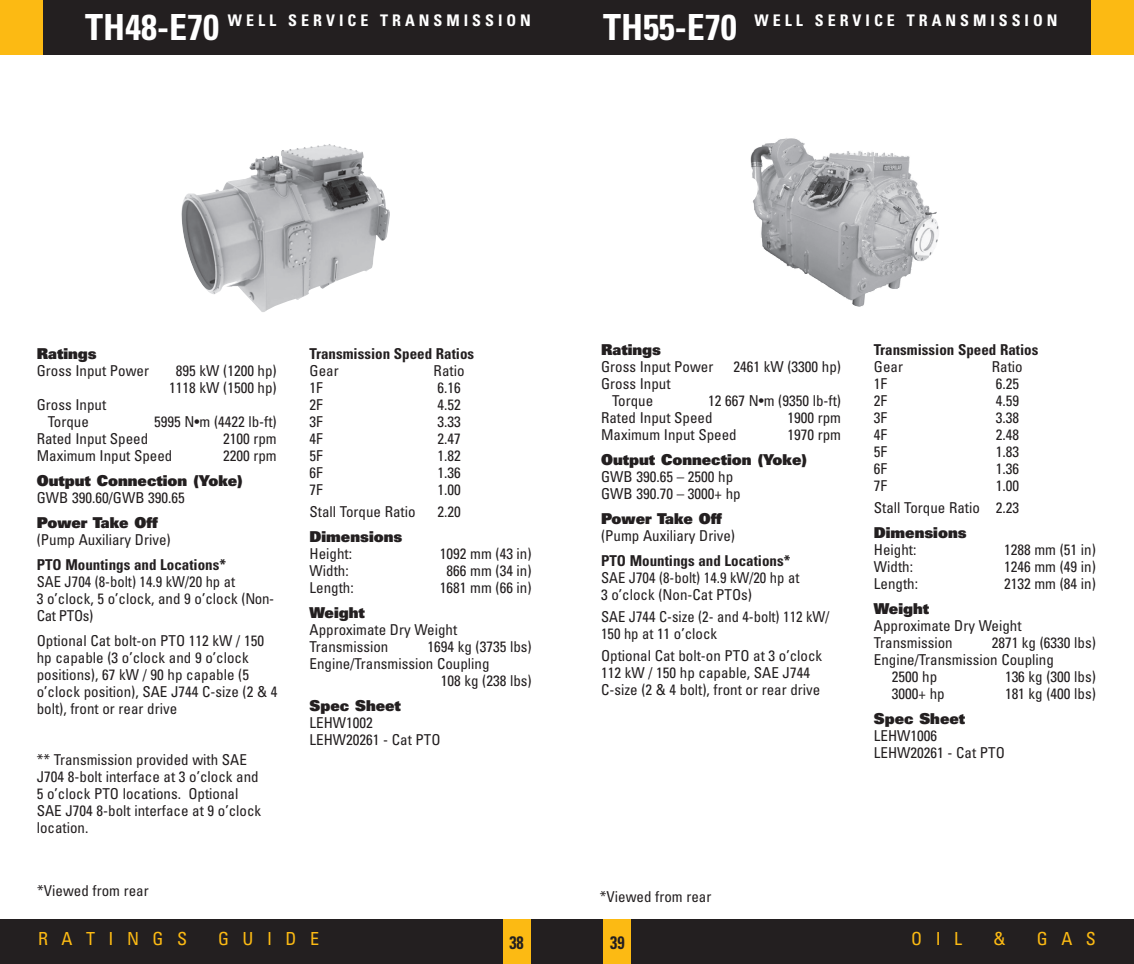
<style>
.page{position:relative;width:1134px;height:964px;background:#fff}
.page>*{position:absolute;margin:0;border:0;box-sizing:border-box;transform-origin:0 0}
.t1{font:700 condensed 36px "Univers LT Std";color:#fff}
.t2{font:condensed 18px "Univers LT Std";letter-spacing:.75em;color:#fcba13}
.t3{font:700 condensed 18px "Univers LT Std";color:#231f20;scale:.9 1}
.t4{font:700 condensed 16px "Univers LT Std";letter-spacing:.25em;color:#fff}
.t5{font:condensed 15px/17px "Univers LT Std";color:#231f20}
.t6{font:15px "Univers LT Std X Black";color:#231f20}
.t7{font:700 condensed 15px "Univers LT Std";color:#231f20}
</style>
<div class="page">
<div style="left:540px;top:0;width:594px;height:54px;background:#231f20"></div>
<div style="left:1092px;top:0;width:42px;height:54px;background:#fcba13"></div>
<div style="left:540px;top:919px;width:594px;height:45px;background:#231f20"></div>
<div style="left:604px;top:919px;width:27px;height:45px;background:#fcba13"></div>
<div style="left:0;top:0;width:594px;height:54px;background:#231f20"></div>
<div style="left:0;top:919px;width:594px;height:45px;background:#231f20"></div>
<div style="left:0;top:0;width:42px;height:54px;background:#fcba13"></div>
<div style="left:503px;top:919px;width:27px;height:45px;background:#fcba13"></div>
<img style="left:181px;top:144px;width:209px;height:168px">
<img style="left:750px;top:138px;width:189px;height:169px">
<h1 class="t1" style="left:85px;top:5px;width:135px">TH48-E70</h1>
<p class="t4" style="left:228px;top:11px;width:304px">WELL SERVICE TRANSMISSION</p>
<h1 class="t1" style="left:603px;top:5px;width:135px">TH55-E70</h1>
<p class="t4" style="left:754px;top:11px;width:304px">WELL SERVICE TRANSMISSION</p>
<p class="t6" style="left:37px;top:344px;width:61px">Ratings</p>
<p class="t5" style="left:37px;top:362px;width:114px">Gross Input Power</p>
<p class="t5" style="left:169px;top:362px;width:109px;text-align:center">895 kW (1200 hp)<br>1118 kW (1500 hp)</p>
<p class="t5" style="left:37px;top:396px;width:71px;text-align:center">Gross Input<br>Torque</p>
<p class="t5" style="left:154px;top:413px;width:124px">5995 N•m (4422 lb-ft)</p>
<p class="t5" style="left:37px;top:430px;width:113px">Rated Input Speed</p>
<p class="t5" style="left:223px;top:430px;width:55px">2100 rpm</p>
<p class="t5" style="left:37px;top:447px;width:137px">Maximum Input Speed</p>
<p class="t5" style="left:223px;top:447px;width:55px">2200 rpm</p>
<p class="t6" style="left:37px;top:471px;width:208px">Output Connection (Yoke)</p>
<p class="t5" style="left:37px;top:489px;width:150px">GWB 390.60/GWB 390.65</p>
<p class="t6" style="left:37px;top:513px;width:123px">Power Take Off</p>
<p class="t5" style="left:37px;top:531px;width:135px">(Pump Auxiliary Drive)</p>
<p class="t7" style="left:37px;top:555px;width:191px">PTO Mountings and Locations*</p>
<p class="t5" style="left:37px;top:573px;width:239px">SAE J704 (8-bolt) 14.9 kW/20 hp at<br>3 o’clock, 5 o’clock, and 9 o’clock (Non-<br>Cat PTOs)</p>
<p class="t5" style="left:37px;top:632px;width:242px">Optional Cat bolt-on PTO 112 kW / 150 hp capable (3 o’clock and 9 o’clock positions), 67 kW / 90 hp capable (5 o’clock position), SAE J744 C-size (2 &amp; 4 bolt), front or rear drive</p>
<p class="t5" style="left:37px;top:751px;width:226px">** Transmission provided with SAE<br>J704 8-bolt interface at 3 o’clock and<br>5 o’clock PTO locations. Optional<br>SAE J704 8-bolt interface at 9 o’clock location.</p>
<p class="t7" style="left:310px;top:345px;width:166px">Transmission Speed Ratios</p>
<p class="t5" style="left:310px;top:362px;width:31px">Gear</p>
<p class="t5" style="left:434px;top:362px;width:32px">Ratio</p>
<p class="t5" style="left:310px;top:379px;width:15px">1F</p>
<p class="t5" style="left:438px;top:379px;width:25px">6.16</p>
<p class="t5" style="left:310px;top:396px;width:15px">2F</p>
<p class="t5" style="left:438px;top:396px;width:25px">4.52</p>
<p class="t5" style="left:310px;top:413px;width:15px">3F</p>
<p class="t5" style="left:438px;top:413px;width:25px">3.33</p>
<p class="t5" style="left:310px;top:430px;width:15px">4F</p>
<p class="t5" style="left:438px;top:430px;width:25px">2.47</p>
<p class="t5" style="left:310px;top:447px;width:15px">5F</p>
<p class="t5" style="left:438px;top:447px;width:25px">1.82</p>
<p class="t5" style="left:310px;top:464px;width:15px">6F</p>
<p class="t5" style="left:438px;top:464px;width:25px">1.36</p>
<p class="t5" style="left:310px;top:481px;width:15px">7F</p>
<p class="t5" style="left:438px;top:481px;width:25px">1.00</p>
<p class="t5" style="left:310px;top:503px;width:107px">Stall Torque Ratio</p>
<p class="t5" style="left:438px;top:503px;width:25px">2.20</p>
<p class="t6" style="left:310px;top:527px;width:94px">Dimensions</p>
<p class="t5" style="left:310px;top:545px;width:44px">Height:</p>
<p class="t5" style="left:440px;top:545px;width:93px">1092 mm (43 in)</p>
<p class="t5" style="left:310px;top:562px;width:41px">Width:</p>
<p class="t5" style="left:446px;top:562px;width:87px">866 mm (34 in)</p>
<p class="t5" style="left:310px;top:579px;width:46px">Length:</p>
<p class="t5" style="left:440px;top:579px;width:93px">1681 mm (66 in)</p>
<p class="t6" style="left:310px;top:603px;width:57px">Weight</p>
<p class="t5" style="left:310px;top:621px;width:149px">Approximate Dry Weight<br>Transmission</p>
<p class="t5" style="left:427px;top:638px;width:106px">1694 kg (3735 lbs)</p>
<p class="t5" style="left:310px;top:655px;width:181px">Engine/Transmission Coupling</p>
<p class="t5" style="left:441px;top:672px;width:92px">108 kg (238 lbs)</p>
<p class="t6" style="left:310px;top:696px;width:93px">Spec Sheet</p>
<p class="t5" style="left:310px;top:714px;width:132px">LEHW1002<br>LEHW20261 - Cat PTO</p>
<p class="t6" style="left:601px;top:340px;width:61px">Ratings</p>
<p class="t5" style="left:601px;top:358px;width:114px">Gross Input Power</p>
<p class="t5" style="left:733px;top:358px;width:109px">2461 kW (3300 hp)</p>
<p class="t5" style="left:601px;top:375px;width:71px;text-align:center">Gross Input<br>Torque</p>
<p class="t5" style="left:601px;top:392px;width:241px;text-indent:107px">12 667 N•m (9350 lb-ft)<br>Rated Input Speed</p>
<p class="t5" style="left:787px;top:409px;width:55px">1900 rpm</p>
<p class="t5" style="left:601px;top:426px;width:137px">Maximum Input Speed</p>
<p class="t5" style="left:787px;top:426px;width:55px">1970 rpm</p>
<p class="t6" style="left:601px;top:450px;width:208px">Output Connection (Yoke)</p>
<p class="t5" style="left:601px;top:468px;width:141px">GWB 390.65 – 2500 hp<br>GWB 390.70 – 3000+ hp</p>
<p class="t6" style="left:601px;top:509px;width:123px">Power Take Off</p>
<p class="t5" style="left:601px;top:527px;width:135px">(Pump Auxiliary Drive)</p>
<p class="t7" style="left:601px;top:551px;width:191px">PTO Mountings and Locations*</p>
<p class="t5" style="left:601px;top:569px;width:200px">SAE J704 (8-bolt) 14.9 kW/20 hp at<br>3 o’clock (Non-Cat PTOs)</p>
<p class="t5" style="left:601px;top:608px;width:230px">SAE J744 C-size (2- and 4-bolt) 112 kW/<br>150 hp at 11 o’clock</p>
<p class="t5" style="left:601px;top:647px;width:223px">Optional Cat bolt-on PTO at 3 o’clock<br>112 kW / 150 hp capable, SAE J744<br>C-size (2 &amp; 4 bolt), front or rear drive</p>
<p class="t7" style="left:874px;top:340px;width:166px">Transmission Speed Ratios</p>
<p class="t5" style="left:874px;top:358px;width:31px">Gear</p>
<p class="t5" style="left:992px;top:358px;width:32px">Ratio</p>
<p class="t5" style="left:874px;top:375px;width:15px">1F</p>
<p class="t5" style="left:996px;top:375px;width:25px">6.25</p>
<p class="t5" style="left:874px;top:392px;width:15px">2F</p>
<p class="t5" style="left:996px;top:392px;width:25px">4.59</p>
<p class="t5" style="left:874px;top:409px;width:15px">3F</p>
<p class="t5" style="left:996px;top:409px;width:25px">3.38</p>
<p class="t5" style="left:874px;top:426px;width:15px">4F</p>
<p class="t5" style="left:996px;top:426px;width:25px">2.48</p>
<p class="t5" style="left:874px;top:443px;width:15px">5F</p>
<p class="t5" style="left:996px;top:443px;width:25px">1.83</p>
<p class="t5" style="left:874px;top:460px;width:15px">6F</p>
<p class="t5" style="left:996px;top:460px;width:25px">1.36</p>
<p class="t5" style="left:874px;top:477px;width:15px">7F</p>
<p class="t5" style="left:874px;top:474px;width:147px;line-height:22px;text-align:right">1.00<br>Stall Torque Ratio 2.23</p>
<p class="t6" style="left:874px;top:523px;width:94px">Dimensions</p>
<p class="t5" style="left:874px;top:541px;width:44px">Height:</p>
<p class="t5" style="left:1004px;top:541px;width:93px">1288 mm (51 in)</p>
<p class="t5" style="left:874px;top:558px;width:41px">Width:</p>
<p class="t5" style="left:1004px;top:558px;width:93px">1246 mm (49 in)</p>
<p class="t5" style="left:874px;top:575px;width:46px">Length:</p>
<p class="t5" style="left:1004px;top:575px;width:93px">2132 mm (84 in)</p>
<p class="t6" style="left:874px;top:599px;width:57px">Weight</p>
<p class="t5" style="left:874px;top:617px;width:149px">Approximate Dry Weight<br>Transmission</p>
<p class="t5" style="left:992px;top:634px;width:106px">2871 kg (6330 lbs)</p>
<p class="t5" style="left:874px;top:651px;width:181px">Engine/Transmission Coupling</p>
<p class="t5" style="left:892px;top:668px;width:47px">2500 hp</p>
<p class="t5" style="left:1005px;top:668px;width:92px">136 kg (300 lbs)</p>
<p class="t5" style="left:892px;top:685px;width:54px">3000+ hp</p>
<p class="t5" style="left:1005px;top:685px;width:92px">181 kg (400 lbs)</p>
<p class="t6" style="left:874px;top:709px;width:93px">Spec Sheet</p>
<p class="t5" style="left:874px;top:727px;width:132px">LEHW1006<br>LEHW20261 - Cat PTO</p>
<p class="t5" style="left:37px;top:881px;width:113px">*Viewed from rear</p>
<p class="t5" style="left:600px;top:887px;width:113px">*Viewed from rear</p>
<p class="t2" style="left:38px;top:927px;width:151px">RATINGS</p>
<p class="t2" style="left:218px;top:927px;width:102px">GUIDE</p>
<p class="t3" style="left:509px;top:931px;width:17px">38</p>
<p class="t3" style="left:610px;top:931px;width:17px">39</p>
<p class="t2" style="left:911px;top:927px;width:52px">OIL</p>
<p class="t2" style="left:993px;top:927px;width:14px">&amp;</p>
<p class="t2" style="left:1037px;top:927px;width:61px">GAS</p>
</div>
